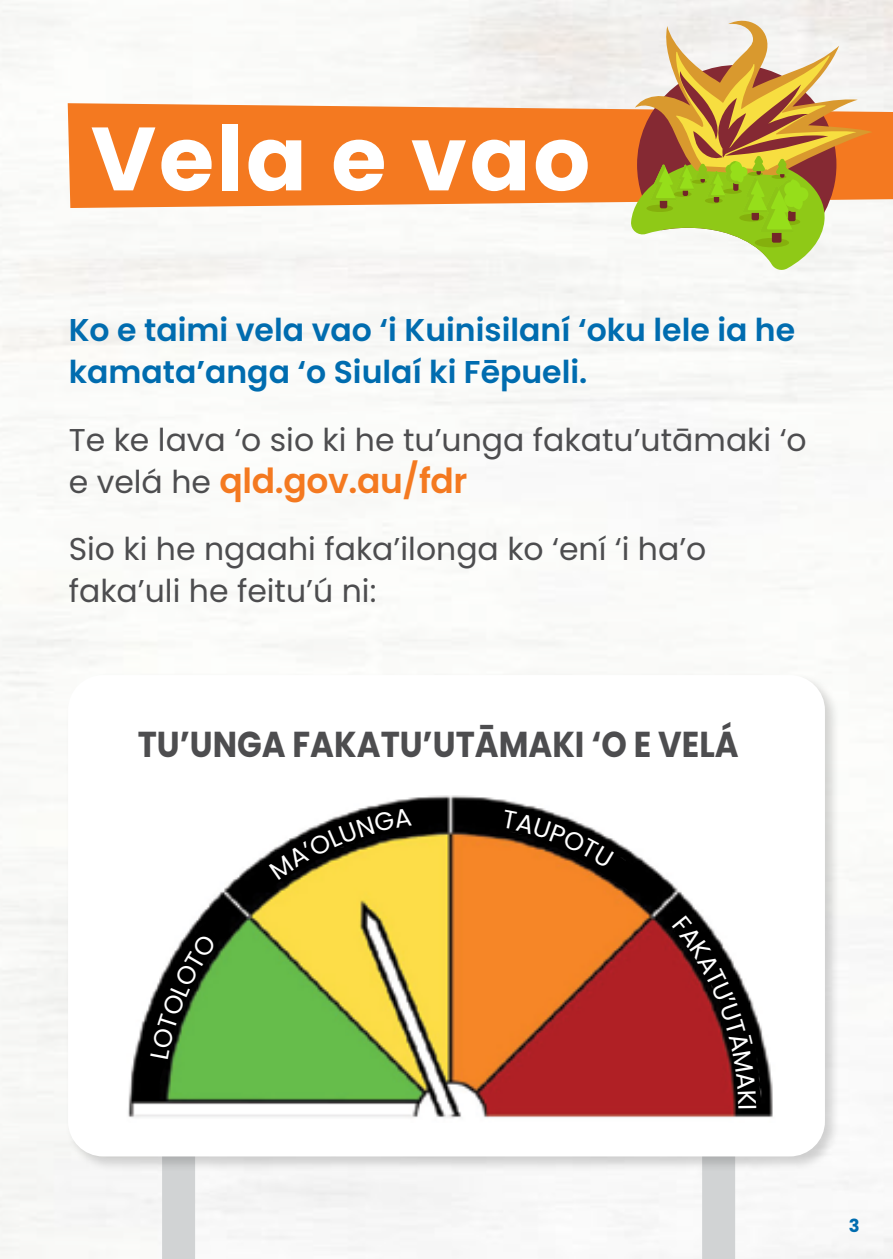
<style>
.page{position:relative;width:893px;height:1259px;background:#fff}
.page>*{position:absolute;margin:0;border:0;box-sizing:border-box;transform-origin:0 0}
.t1{font:700 89.7px "Poppins";letter-spacing:.03em;color:#fff}
.t2{font:700 36px "Poppins";color:#4d4d4f;scale:.9 1}
.t3{font:600 34.5px "Poppins";letter-spacing:-.01em;color:#f47920}
.t4{font:31.5px/42px "Poppins";color:#4d4d4f}
.t5{font:600 31.5px/42px "Poppins";color:#006caf}
.t6{font:700 18px "Poppins";color:#006caf}
.s1{font-weight:400;font-size:31.5px;color:#4d4d4f}
</style>
<div class="page">
<svg style="left:68px;top:103px;width:825px;height:105px;background:#f4812d"></svg>
<div style="left:162px;top:1078px;width:33px;height:181px;background:#d1d3d4"></div>
<div style="left:702px;top:1078px;width:33px;height:181px;background:#d1d3d4"></div>
<div style="left:66px;top:672px;width:774px;height:499px;background:#000;opacity:.17"></div>
<div style="left:68px;top:675px;width:757px;height:481px;background:#fff;border-radius:35px"></div>
<svg style="left:630px;top:14px;width:242px;height:257px"></svg>
<img style="left:128px;top:795px;width:645px;height:323px">
<svg style="left:138px;top:925px;width:81px;height:161px"></svg>
<svg style="left:257px;top:802px;width:157px;height:86px"></svg>
<svg style="left:485px;top:802px;width:159px;height:88px"></svg>
<svg style="left:665px;top:906px;width:96px;height:202px"></svg>
<h1 class="t1" style="left:91px;top:107px;width:501px">Vela e vao</h1>
<p class="t5" style="left:69px;top:309px;width:728px">Ko e taimi vela vao ‘i Kuinisilaní ‘oku lele ia he kamata’anga ‘o Siulaí ki Fēpueli.</p>
<p class="t4" style="left:69px;top:419px;width:739px">Te ke lava ‘o sio ki he tu’unga fakatu’utāmaki ‘o</p>
<p class="t3" style="left:69px;top:460px;width:400px"><span class="s1">e velá he</span> qld.gov.au/fdr</p>
<p class="t4" style="left:69px;top:528px;width:639px">Sio ki he ngaahi faka’ilonga ko ‘ení ‘i ha’o faka’uli he feitu’ú ni:</p>
<p class="t2" style="left:138px;top:723px;width:669px">TU’UNGA FAKATU’UTĀMAKI ‘O E VELÁ</p>
<p class="t6" style="left:849px;top:1215px;width:12px">3</p>
</div>
